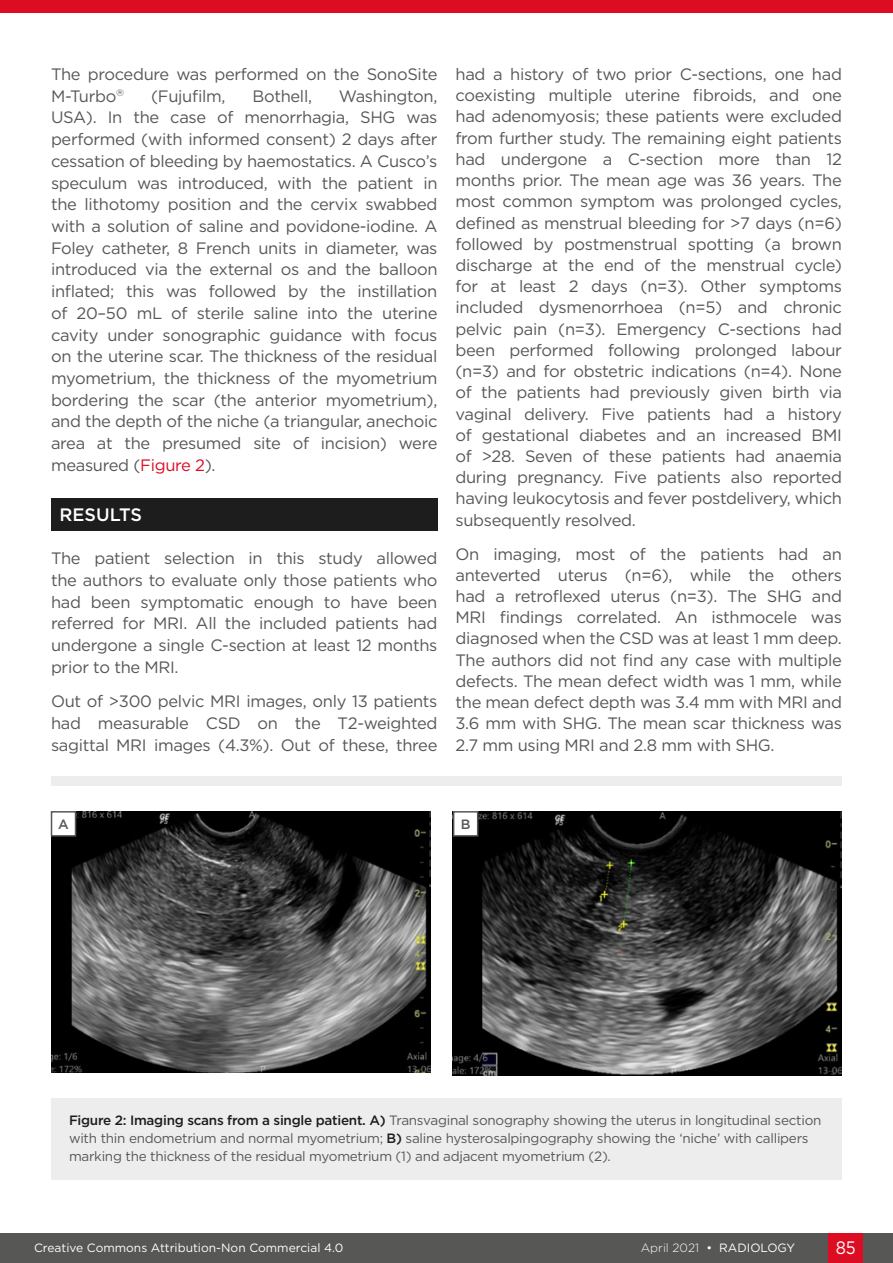
<style>
.page{position:relative;width:893px;height:1263px;background:#fff}
.page>*{position:absolute;margin:0;border:0;box-sizing:border-box;transform-origin:0 0}
.H1__Heading_1{font:500 18px "Gotham";color:#fff}
.t1{font:18px "Gotham";color:#fff;scale:.9 1}
.Body_Text__Justifica{font:16.5px/21.1px "Gotham";letter-spacing:-.02em;color:#575756;text-align:justify}
.t2{font:13.5px/18px "Gotham";letter-spacing:-.02em;color:#575756}
.t3{font:500 13.5px "Gotham";color:#575756}
.t4{font:12px "Gotham";color:#fff}
.s1{color:#dc0c23}
.s2{font-weight:500;color:#1d1d1d}
.s3{font-weight:300}
</style>
<div class="page">
<div style="left:0;top:1233px;width:893px;height:30px;background:#575756"></div>
<div style="left:829px;top:1233px;width:34px;height:30px;background:#dc0c23"></div>
<div style="left:0;top:0;width:893px;height:13px;background:#dc0c23"></div>
<div style="left:51px;top:498px;width:386px;height:33px;background:#1d1d1d"></div>
<div style="left:51px;top:776px;width:791px;height:9px;background:#ededed"></div>
<div style="left:51px;top:1098px;width:791px;height:81px;background:#ededed"></div>
<img style="left:51px;top:811px;width:380px;height:261px">
<img style="left:453px;top:812px;width:389px;height:264px">
<div style="left:52px;top:812px;width:24px;height:24px;background:#fff"></div>
<div style="left:51px;top:811px;width:25px;height:25px;border:2px solid #575756"></div>
<div style="left:454px;top:812px;width:24px;height:24px;background:#fff"></div>
<div style="left:453px;top:811px;width:25px;height:25px;border:2px solid #575756"></div>
<p class="Body_Text__Justifica" style="left:51px;top:63px;width:388px;line-height:21.8px">The procedure was performed on the SonoSite<br>M-Turbo<sup>®</sup></p>
<p class="Body_Text__Justifica" style="left:151px;top:85px;width:76px">(Fujufilm,</p>
<p class="Body_Text__Justifica" style="left:252px;top:85px;width:61px">Bothell,</p>
<p class="Body_Text__Justifica" style="left:51px;top:85px;width:388px;line-height:21.8px;text-indent:288px">Washington, USA). In the case of menorrhagia, SHG was performed (with informed consent) 2 days after cessation of bleeding by haemostatics. A Cusco’s speculum was introduced, with the patient in the lithotomy position and the cervix swabbed with a solution of saline and povidone-iodine. A Foley catheter, 8 French units in diameter, was introduced via the external os and the balloon inflated; this was followed by the instillation of 20–50 mL of sterile saline into the uterine cavity under sonographic guidance with focus on the uterine scar. The thickness of the residual myometrium, the thickness of the myometrium bordering the scar (the anterior myometrium), and the depth of the niche (a triangular, anechoic area at the presumed site of incision) were measured (<span class="s1">Figure 2</span>).</p>
<p class="H1__Heading_1" style="left:60px;top:503px;width:84px">RESULTS</p>
<p class="Body_Text__Justifica" style="left:51px;top:547px;width:388px;line-height:21.8px">The patient selection in this study allowed the authors to evaluate only those patients who had been symptomatic enough to have been referred for MRI. All the included patients had undergone a single C-section at least 12 months prior to the MRI.</p>
<p class="Body_Text__Justifica" style="left:51px;top:690px;width:388px;line-height:21.8px">Out of &gt;300 pelvic MRI images, only 13 patients had measurable CSD on the T2-weighted sagittal MRI images (4.3%). Out of these, three</p>
<p class="Body_Text__Justifica" style="left:455px;top:63px;width:388px">had a history of two prior C-sections, one had coexisting multiple uterine fibroids, and one had adenomyosis; these patients were excluded from further study. The remaining eight patients had undergone a C-section more than 12 months prior. The mean age was 36 years. The most common symptom was prolonged cycles, defined as menstrual bleeding for &gt;7 days (n=6) followed by postmenstrual spotting (a brown discharge at the end of the menstrual cycle) for at least 2 days (n=3). Other symptoms included dysmenorrhoea (n=5) and chronic pelvic pain (n=3). Emergency C-sections had been performed following prolonged labour (n=3) and for obstetric indications (n=4). None of the patients had previously given birth via vaginal delivery. Five patients had a history of gestational diabetes and an increased BMI of &gt;28. Seven of these patients had anaemia during pregnancy. Five patients also reported having leukocytosis and fever postdelivery, which subsequently resolved.</p>
<p class="Body_Text__Justifica" style="left:455px;top:543px;width:388px">On imaging, most of the patients had an anteverted uterus (n=6), while the others had a retroflexed uterus (n=3). The SHG and MRI findings correlated. An isthmocele was diagnosed when the CSD was at least 1 mm deep.<br>The authors did not find any case with multiple defects. The mean defect width was 1 mm, while the mean defect depth was 3.4 mm with MRI and 3.6 mm with SHG. The mean scar thickness was 2.7 mm using MRI and 2.8 mm with SHG.</p>
<p class="t3" style="left:58px;top:815px;width:12px">A</p>
<p class="t3" style="left:461px;top:815px;width:11px">B</p>
<p class="t2" style="left:69px;top:1111px;width:754px"><span class="s2">Figure 2: Imaging scans from a single patient. A)</span> Transvaginal sonography showing the uterus in longitudinal section with thin endometrium and normal myometrium; <span class="s2">B)</span> saline hysterosalpingography showing the ‘niche’ with callipers marking the thickness of the residual myometrium (1) and adjacent myometrium (2).</p>
<p class="t4" style="left:34px;top:1240px;width:311px">Creative Commons Attribution-Non Commercial 4.0</p>
<p class="t4" style="left:641px;top:1240px;width:156px"><span class="s3">April 2021</span> • RADIOLOGY</p>
<p class="t1" style="left:836px;top:1236px;width:23px">85</p>
</div>
